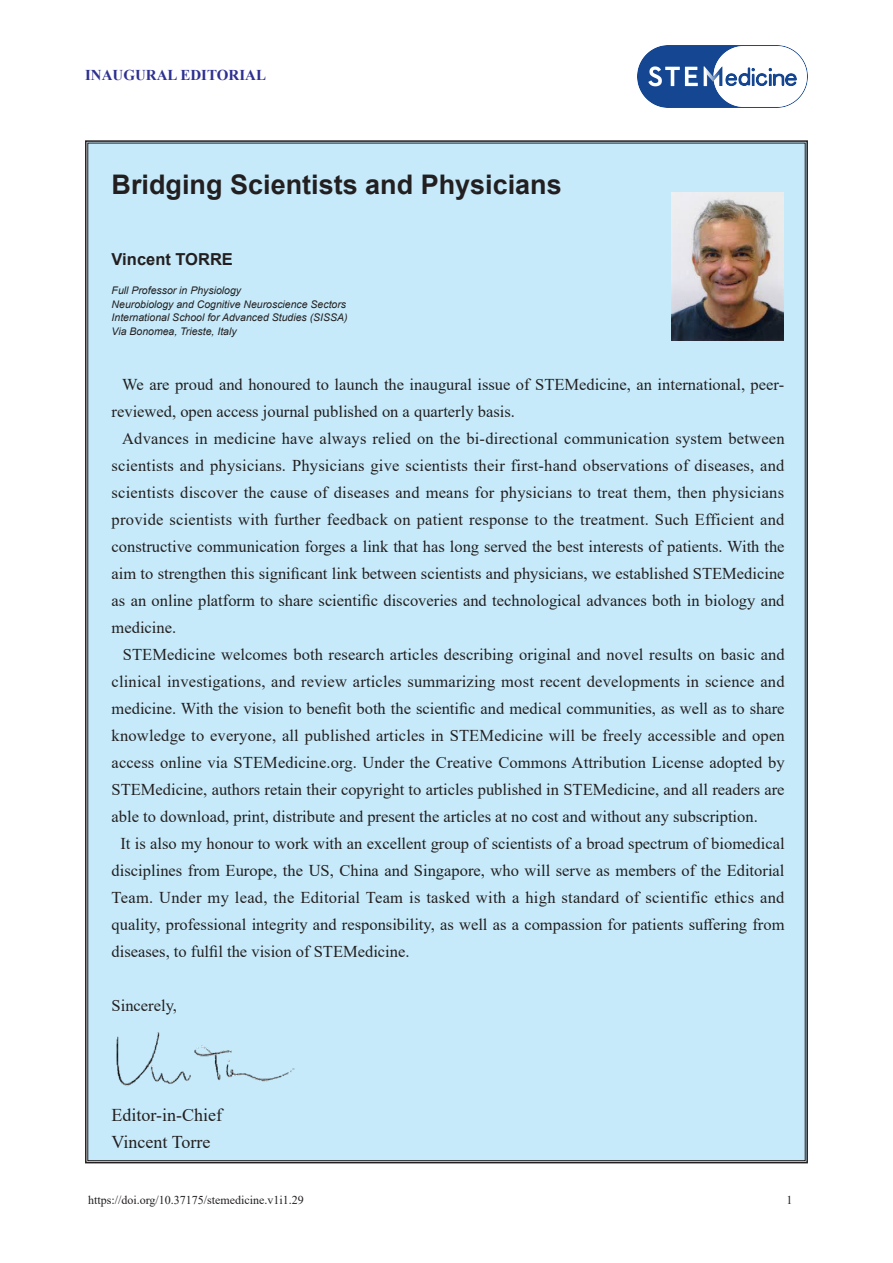
<style>
.page{position:relative;width:893px;height:1263px;background:#fff}
.page>*{position:absolute;margin:0;border:0;box-sizing:border-box;transform-origin:0 0}
.t1{font:700 27px "Arial";color:#231f20}
.t2{font:18px "Times New Roman";color:#231f20}
.t3{font:16.5px/27px "Times New Roman";color:#231f20;text-align:justify}
.t4{font:700 16.5px "Arial";color:#231f20}
.t5{font:700 15px "Times New Roman";color:#2e3092}
.t6{font:12px "Times New Roman";color:#231f20}
.t7{font:italic 10.5px "Arial";color:#231f20}
</style>
<div class="page">
<div style="left:85px;top:140px;width:723px;height:1024px;background:#c6eafa"></div>
<img style="left:638px;top:45px;width:170px;height:62px">
<img style="left:671px;top:192px;width:112px;height:149px">
<img style="left:112px;top:1030px;width:184px;height:57px">
<p class="t5" style="left:85px;top:64px;width:183px">INAUGURAL EDITORIAL</p>
<p class="t1" style="left:112px;top:165px;width:452px">Bridging Scientists and Physicians</p>
<p class="t4" style="left:112px;top:248px;width:123px">Vincent TORRE</p>
<p class="t7" style="left:112px;top:284px;width:131px">Full Professor in Physiology</p>
<p class="t7" style="left:112px;top:297px;width:236px">Neurobiology and Cognitive Neuroscience Sectors</p>
<p class="t7" style="left:112px;top:311px;width:237px">International School for Advanced Studies (SISSA)</p>
<p class="t7" style="left:112px;top:324px;width:127px">Via Bonomea, Trieste, Italy</p>
<p class="t3" style="left:112px;top:371px;width:674px;text-indent:11px">We are proud and honoured to launch the inaugural issue of STEMedicine, an international, peer&shy;reviewed, open access journal published on a quarterly basis.</p>
<p class="t3" style="left:112px;top:425px;width:675px;text-indent:11px">Advances in medicine have always relied on the bi-directional communication system between scientists and physicians. Physicians give scientists their first-hand observations of diseases, and scientists discover the cause of diseases and means for physicians to treat them, then physicians provide scientists with further feedback on patient response to the treatment. Such Efficient and constructive communication forges a link that has long served the best interests of patients. With the aim to strengthen this significant link between scientists and physicians, we established STEMedicine as an online platform to share scientific discoveries and technological advances both in biology and medicine.</p>
<p class="t3" style="left:112px;top:641px;width:675px;text-indent:11px">STEMedicine welcomes both research articles describing original and novel results on basic and clinical investigations, and review articles summarizing most recent developments in science and medicine. With the vision to benefit both the scientific and medical communities, as well as to share knowledge to everyone, all published articles in STEMedicine will be freely accessible and open access online via STEMedicine.org. Under the Creative Commons Attribution License adopted by STEMedicine, authors retain their copyright to articles published in STEMedicine, and all readers are able to download, print, distribute and present the articles at no cost and without any subscription.</p>
<p class="t3" style="left:112px;top:830px;width:674px;text-indent:9px">It is also my honour to work with an excellent group of scientists of a broad spectrum of biomedical disciplines from Europe, the US, China and Singapore, who will serve as members of the Editorial Team. Under my lead, the Editorial Team is tasked with a high standard of scientific ethics and quality, professional integrity and responsibility, as well as a compassion for patients suffering from diseases, to fulfil the vision of STEMedicine.</p>
<p class="t3" style="left:112px;top:992px;width:67px">Sincerely,</p>
<p class="t2" style="left:112px;top:1102px;width:112px">Editor-in-Chief</p>
<p class="t2" style="left:112px;top:1129px;width:100px">Vincent Torre</p>
<p class="t6" style="left:88px;top:1191px;width:217px">https://doi.org/10.37175/stemedicine.v1i1.29</p>
<p class="t6" style="left:786px;top:1191px;width:7px">1</p>
</div>
